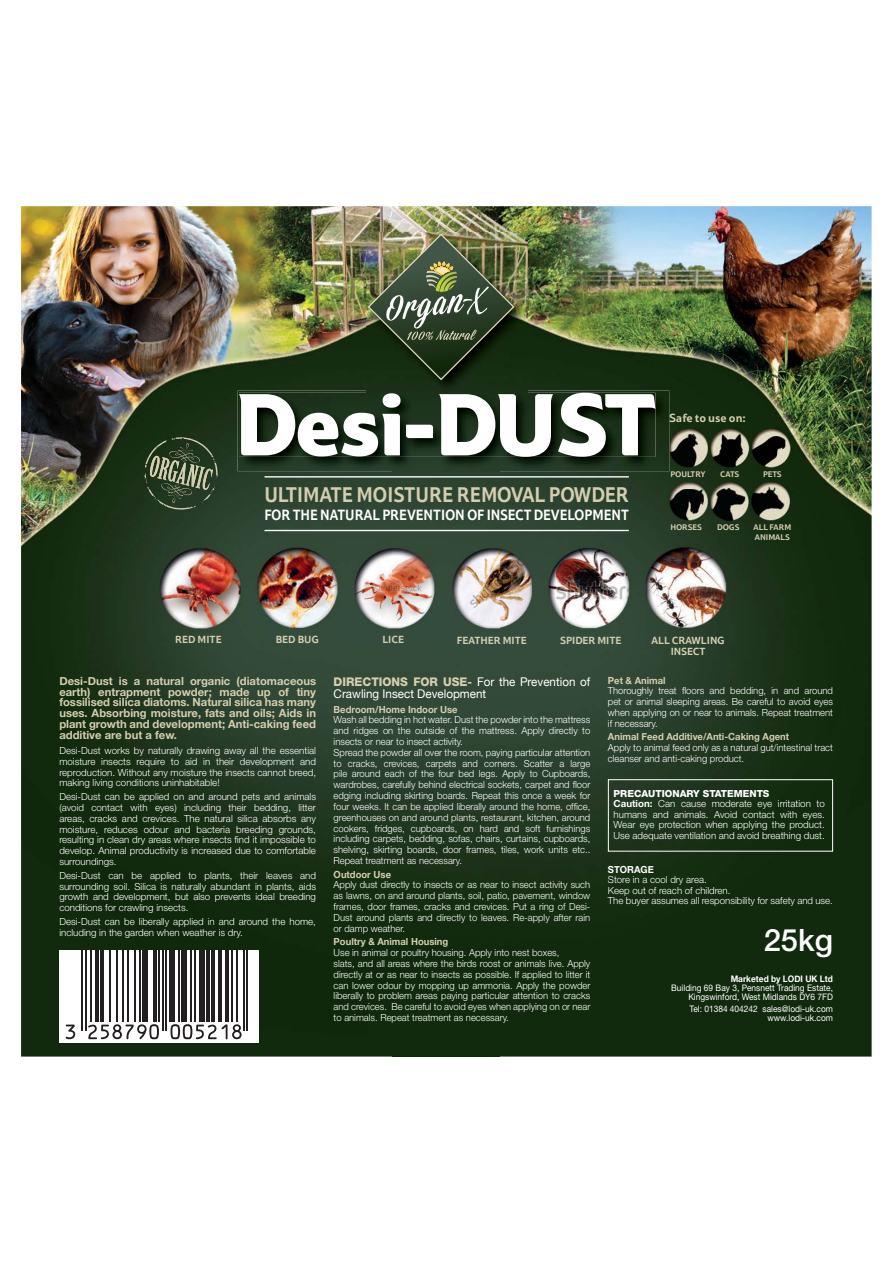
<style>
.page{position:relative;width:893px;height:1263px;background:#fff}
.page>*{position:absolute;margin:0;border:0;box-sizing:border-box;transform-origin:0 0}
.t1{font:900 89.25px "Tesco";letter-spacing:-.03em;color:#fff}
.t2{font:500 30.9px "Helvetica Neue";color:#fff}
.t3{font:700 21.45px "Tesco";color:#d4ceb0;scale:.91 1}
.t4{font:700 15px "Tesco";color:#fff;scale:.9 1}
.t5{font:12px/12px "Helvetica Neue";color:#fff}
.t6{font:700 12px "Tesco";color:#d4ceb0}
.t7{font:700 11.25px/10.8px "Helvetica Neue";color:#d4ceb0;text-align:justify}
.t8{font:700 10.5px/11.4px "Tesco";color:#d4ceb0;text-align:center}
.t9{font:300 9.75px/10.8px "Helvetica Neue";color:#fff}
.t10{font:700 9.75px "Helvetica Neue";color:#d4ceb0}
.t11{font:700 9.75px "Helvetica Neue";color:#fff}
.t12{font:9px/9px "Helvetica Neue";color:#fff;text-align:right;scale:.93 1}
.t13{font:700 9px "Helvetica Neue";color:#fff;scale:.93 1}
.t14{font:700 8.25px/9.9px "Tesco";color:#d4ceb0}
.t15{font:700 8.25px "Tesco";letter-spacing:-.035em;color:#d4ceb0}
.s1{font-weight:800;color:#d4ceb0}
.s2{font-weight:700;color:#d4ceb0}
.s3{font-weight:800}
.s4{font-weight:700}
</style>
<div class="page">
<img style="left:21px;top:206px;width:371px;height:851px">
<img style="left:392px;top:206px;width:479px;height:52px">
<img style="left:500px;top:258px;width:371px;height:799px">
<img style="left:392px;top:471px;width:108px;height:586px">
<img style="left:238px;top:391px;width:431px;height:80px">
<img style="left:239px;top:393px;width:416px;height:64px">
<hr style="left:264px;top:476px;width:365px;height:2px;background:#fff">
<hr style="left:264px;top:530px;width:365px;height:1px;background:#fff">
<img style="left:366px;top:232px;width:162px;height:162px">
<img style="left:368px;top:233px;width:146px;height:147px">
<svg style="left:144px;top:437px;width:74px;height:74px;background:#405139"></svg>
<div style="left:59px;top:950px;width:200px;height:92px;background:#fff"></div>
<svg style="left:66px;top:1025px;width:9px;height:14px"></svg>
<hr style="left:81px;top:950px;width:2px;height:81px;background:#231f20">
<hr style="left:85px;top:950px;width:1px;height:81px;background:#231f20">
<hr style="left:90px;top:950px;width:2px;height:72px;background:#231f20">
<hr style="left:95px;top:950px;width:4px;height:72px;background:#231f20">
<hr style="left:100px;top:950px;width:4px;height:72px;background:#231f20">
<hr style="left:109px;top:950px;width:2px;height:72px;background:#231f20">
<hr style="left:116px;top:950px;width:2px;height:72px;background:#231f20">
<hr style="left:122px;top:950px;width:1px;height:72px;background:#231f20">
<hr style="left:127px;top:950px;width:2px;height:72px;background:#231f20">
<hr style="left:134px;top:950px;width:2px;height:72px;background:#231f20">
<hr style="left:139px;top:950px;width:2px;height:72px;background:#231f20">
<div style="left:143px;top:950px;width:5px;height:72px;background:#231f20"></div>
<svg style="left:88px;top:1024px;width:71px;height:15px"></svg>
<hr style="left:153px;top:950px;width:4px;height:72px;background:#231f20">
<hr style="left:159px;top:950px;width:1px;height:72px;background:#231f20">
<hr style="left:162px;top:950px;width:2px;height:81px;background:#231f20">
<hr style="left:166px;top:950px;width:1px;height:81px;background:#231f20">
<div style="left:169px;top:950px;width:5px;height:72px;background:#231f20"></div>
<hr style="left:178px;top:950px;width:2px;height:72px;background:#231f20">
<div style="left:181px;top:950px;width:6px;height:72px;background:#231f20"></div>
<hr style="left:190px;top:950px;width:2px;height:72px;background:#231f20">
<hr style="left:194px;top:950px;width:1px;height:72px;background:#231f20">
<div style="left:199px;top:950px;width:5px;height:72px;background:#231f20"></div>
<hr style="left:206px;top:950px;width:4px;height:72px;background:#231f20">
<hr style="left:211px;top:950px;width:4px;height:72px;background:#231f20">
<hr style="left:218px;top:950px;width:4px;height:72px;background:#231f20">
<hr style="left:225px;top:950px;width:4px;height:72px;background:#231f20">
<svg style="left:170px;top:1024px;width:72px;height:15px"></svg>
<hr style="left:231px;top:950px;width:1px;height:72px;background:#231f20">
<hr style="left:236px;top:950px;width:2px;height:72px;background:#231f20">
<hr style="left:243px;top:950px;width:2px;height:81px;background:#231f20">
<hr style="left:247px;top:950px;width:1px;height:81px;background:#231f20">
<div style="left:608px;top:779px;width:225px;height:73px;border:1px solid #fff"></div>
<h1 class="t1" style="left:235px;top:372px;width:424px">Desi-DUST</h1>
<h3 class="t3" style="left:264px;top:482px;width:402px">ULTIMATE MOISTURE REMOVAL POWDER</h3>
<h3 class="t4" style="left:264px;top:506px;width:406px">FOR THE NATURAL PREVENTION OF INSECT DEVELOPMENT</h3>
<p class="t6" style="left:669px;top:410px;width:78px">Safe to use on:</p>
<p class="t15" style="left:670px;top:470px;width:36px">POULTRY</p>
<p class="t14" style="left:720px;top:469px;width:21px">CATS</p>
<p class="t14" style="left:763px;top:469px;width:20px">PETS</p>
<p class="t14" style="left:670px;top:522px;width:33px">HORSES</p>
<p class="t14" style="left:717px;top:522px;width:24px">DOGS</p>
<p class="t14" style="left:753px;top:522px;width:39px">ALL FARM<br>ANIMALS</p>
<p class="t8" style="left:175px;top:634px;width:48px">RED MITE</p>
<p class="t8" style="left:276px;top:634px;width:44px">BED BUG</p>
<p class="t8" style="left:382px;top:634px;width:23px">LICE</p>
<p class="t8" style="left:457px;top:634px;width:71px">FEATHER MITE</p>
<p class="t8" style="left:560px;top:634px;width:63px">SPIDER MITE</p>
<p class="t8" style="left:651px;top:634px;width:75px">ALL CRAWLING<br>INSECT</p>
<p class="t7" style="left:59px;top:675px;width:258px">Desi-Dust is a natural organic (diatomaceous earth) entrapment powder; made up of tiny fossilised silica diatoms. Natural silica has many uses. Absorbing moisture, fats and oils; Aids in plant growth and development; Anti-caking feed additive are but a few.</p>
<p class="t9" style="left:59px;top:746px;width:258px;text-align:justify">Desi-Dust works by naturally drawing away all the essential moisture insects require to aid in their development and reproduction. Without any moisture the insects cannot breed, making living conditions uninhabitable!</p>
<p class="t9" style="left:59px;top:792px;width:258px;text-align:justify">Desi-Dust can be applied on and around pets and animals (avoid contact with eyes) including their bedding, litter areas, cracks and crevices. The natural silica absorbs any moisture, reduces odour and bacteria breeding grounds, resulting in clean dry areas where insects find it impossible to develop. Animal productivity is increased due to comfortable surroundings.</p>
<p class="t9" style="left:59px;top:871px;width:258px;text-align:justify">Desi-Dust can be applied to plants, their leaves and surrounding soil. Silica is naturally abundant in plants, aids growth and development, but also prevents ideal breeding conditions for crawling insects.</p>
<p class="t9" style="left:59px;top:917px;width:258px">Desi-Dust can be liberally applied in and around the home, including in the garden when weather is dry.</p>
<p class="t5" style="left:334px;top:675px;width:258px"><span class="s1">DIRECTIONS FOR USE</span><span class="s2">-</span> For the Prevention of<br>Crawling Insect Development</p>
<p class="t10" style="left:334px;top:703px;width:125px">Bedroom/Home Indoor Use</p>
<p class="t9" style="left:334px;top:716px;width:258px">Wash all bedding in hot water. Dust the powder into the mattress and ridges on the outside of the mattress. Apply directly to insects or near to insect activity.<br>Spread the powder all over the room, paying particular attention to cracks, crevices, carpets and corners. Scatter a large pile around each of the four bed legs. Apply to Cupboards, wardrobes, carefully behind electrical sockets, carpet and floor edging including skirting boards. Repeat this once a week for four weeks. It can be applied liberally around the home, office, greenhouses on and around plants, restaurant, kitchen, around cookers, fridges, cupboards, on hard and soft furnishings including carpets, bedding, sofas, chairs, curtains, cupboards, shelving, skirting boards, door frames, tiles, work units etc..<br>Repeat treatment as necessary.</p>
<p class="t10" style="left:334px;top:868px;width:59px">Outdoor Use</p>
<p class="t9" style="left:334px;top:881px;width:258px;text-align:justify">Apply dust directly to insects or as near to insect activity such as lawns, on and around plants, soil, patio, pavement, window frames, door frames, cracks and crevices. Put a ring of Desi-Dust around plants and directly to leaves. Re-apply after rain or damp weather.</p>
<p class="t10" style="left:334px;top:936px;width:116px">Poultry &amp; Animal Housing</p>
<p class="t9" style="left:334px;top:948px;width:258px">Use in animal or poultry housing. Apply into nest boxes,<br>slats, and all areas where the birds roost or animals live. Apply directly at or as near to insects as possible. If applied to litter it can lower odour by mopping up ammonia. Apply the powder liberally to problem areas paying particular attention to cracks and crevices. Be careful to avoid eyes when applying on or near to animals. Repeat treatment as necessary.</p>
<p class="t10" style="left:608px;top:674px;width:59px">Pet &amp; Animal</p>
<p class="t9" style="left:608px;top:686px;width:227px;text-align:justify">Thoroughly treat floors and bedding, in and around pet or animal sleeping areas. Be careful to avoid eyes when applying on or near to animals. Repeat treatment if necessary.</p>
<p class="t10" style="left:608px;top:731px;width:183px">Animal Feed Additive/Anti-Caking Agent</p>
<p class="t9" style="left:608px;top:743px;width:226px">Apply to animal feed only as a natural gut/intestinal tract cleanser and anti-caking product.</p>
<p class="t9" style="left:613px;top:789px;width:213px"><span class="s3">PRECAUTIONARY STATEMENTS<br></span><span class="s4">Caution:</span> Can cause moderate eye irritation to humans and animals. Avoid contact with eyes.<br>Wear eye protection when applying the product.<br>Use adequate ventilation and avoid breathing dust.</p>
<p class="t11" style="left:608px;top:863px;width:47px">STORAGE</p>
<p class="t9" style="left:608px;top:876px;width:227px">Store in a cool dry area.<br>Keep out of reach of children.<br>The buyer assumes all responsibility for safety and use.</p>
<h2 class="t2" style="left:764px;top:929px;width:71px">25kg</h2>
<p class="t13" style="left:731px;top:973px;width:112px">Marketed by LODI UK Ltd</p>
<p class="t12" style="left:671px;top:984px;width:175px">Building 69 Bay 3, Pensnett Trading Estate,<br>Kingswinford, West Midlands DY6 7FD</p>
<p class="t12" style="left:689px;top:1005px;width:156px">Tel: 01384 404242 sales@lodi-uk.com www.lodi-uk.com</p>
</div>
